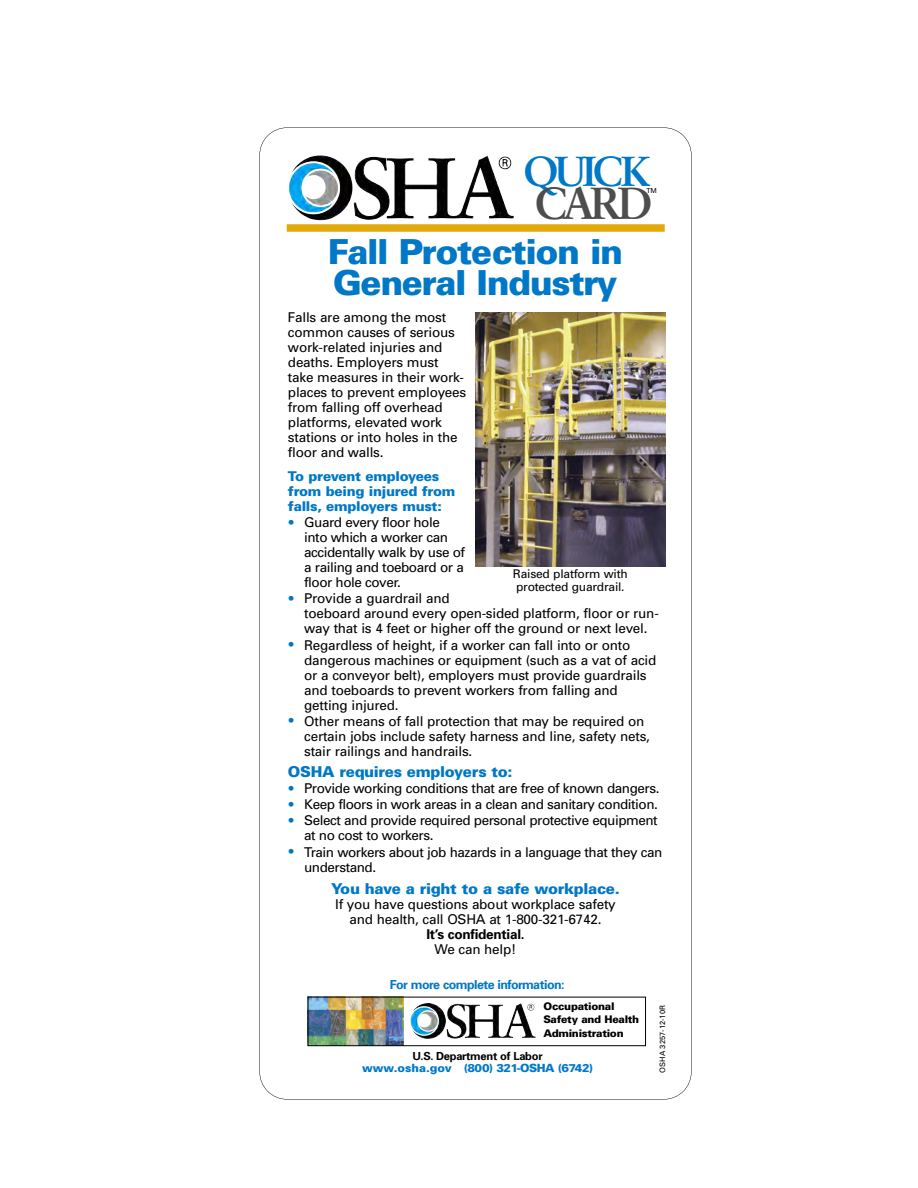
<style>
.page{position:relative;width:918px;height:1188px;background:#fff}
.page>*{position:absolute;margin:0;border:0;box-sizing:border-box;transform-origin:0 0}
.t1{font:700 45px "Sabon";color:#4d4d4d}
.t2{font:700 42px "Sabon";letter-spacing:-.095em;color:#0078c7}
.t3{font:900 34.5px/31.5px "Univers";letter-spacing:-.04em;color:#0078c7}
.t4{font:900 15px "Univers";letter-spacing:-.02em;color:#0078c7}
.t5{font:13.5px/15px "Univers";letter-spacing:-.015em;color:#000}
.t6{font:13.5px/15px "Univers";letter-spacing:-.035em;color:#000}
.t7{font:900 13.5px/15px "Univers";letter-spacing:-.02em;color:#0078c7}
.t8{font:700 13.5px "Univers";letter-spacing:-.015em;color:#000}
.t9{font:700 12.45px "Univers";letter-spacing:-.04em;color:#0078c7}
.t10{font:12px/13.5px "Univers";letter-spacing:-.015em;color:#000}
.t11{font:900 11.4px "Univers";letter-spacing:-.04em;color:#0078c7}
.t12{font:700 11.1px "Univers";letter-spacing:-.02em;color:#000}
.t13{font:900 10.5px/13.5px "Univers";letter-spacing:-.025em;color:#000}
.t14{font:7.5px "Univers";color:#000}
.t15{font:6.75px "Univers";color:#000}
.s1{font-size:19.5px;color:#0078c7}
</style>
<div class="page">
<svg style="left:260px;top:127px;width:432px;height:973px"></svg>
<div style="left:287px;top:224px;width:378px;height:8px;background:#e1a90c"></div>
<img style="left:281px;top:141px;width:244px;height:87px">
<img style="left:476px;top:312px;width:190px;height:255px">
<div style="left:476px;top:568px;width:188px;height:31px;background:#fff"></div>
<img style="left:407px;top:996px;width:134px;height:51px">
<img style="left:310px;top:999px;width:94px;height:45px">
<div style="left:308px;top:997px;width:338px;height:49px;border:1px solid #000"></div>
<h2 class="t2" style="left:524px;top:145px;width:129px">QUICK</h2>
<h1 class="t1" style="left:535px;top:175px;width:119px">CARD</h1>
<p class="t15" style="left:646px;top:187px;width:12px">TM</p>
<h3 class="t3" style="left:328px;top:235px;width:297px">Fall Protection in<br>General Industry</h3>
<p class="t5" style="left:288px;top:310px;width:180px">Falls are among the most common causes of serious work-related injuries and deaths. Employers must take measures in their work&shy;places to prevent employees from falling off overhead platforms, elevated work stations or into holes in the floor and walls.</p>
<p class="t7" style="left:288px;top:469px;width:169px">To prevent employees from being injured from falls, employers must:</p>
<p class="t6" style="left:304px;top:515px;width:162px;text-indent:-16px"><span class="s1">•</span> Guard every floor hole into which a worker can accidentally walk by use of a railing and toeboard or a floor hole cover.</p>
<p class="t5" style="left:304px;top:591px;width:356px;text-indent:-16px"><span class="s1">•</span> Provide a guardrail and<br>toeboard around every open-sided platform, floor or run&shy;way that is 4 feet or higher off the ground or next level.</p>
<p class="t5" style="left:304px;top:637px;width:354px;text-indent:-16px"><span class="s1">•</span> Regardless of height, if a worker can fall into or onto dangerous machines or equipment (such as a vat of acid or a conveyor belt), employers must provide guardrails and toeboards to prevent workers from falling and getting injured.</p>
<p class="t5" style="left:304px;top:713px;width:347px;text-indent:-16px"><span class="s1">•</span> Other means of fall protection that may be required on certain jobs include safety harness and line, safety nets, stair railings and handrails.</p>
<p class="t4" style="left:288px;top:763px;width:226px">OSHA requires employers to:</p>
<p class="t6" style="left:288px;top:781px;width:373px"><span class="s1">•</span> Provide working conditions that are free of known dangers.</p>
<p class="t6" style="left:288px;top:797px;width:371px"><span class="s1">•</span> Keep floors in work areas in a clean and sanitary condition.</p>
<p class="t6" style="left:304px;top:813px;width:355px;text-indent:-16px"><span class="s1">•</span> Select and provide required personal protective equipment at no cost to workers.</p>
<p class="t6" style="left:304px;top:844px;width:360px;text-indent:-16px"><span class="s1">•</span> Train workers about job hazards in a language that they can understand.</p>
<p class="t4" style="left:331px;top:880px;width:290px">You have a right to a safe workplace.</p>
<p class="t5" style="left:335px;top:897px;width:282px;text-align:center">If you have questions about workplace safety and health, call OSHA at 1-800-321-6742.</p>
<p class="t8" style="left:426px;top:926px;width:100px">It’s confidential.</p>
<p class="t5" style="left:435px;top:942px;width:83px">We can help!</p>
<p class="t10" style="left:513px;top:567px;width:116px">Raised platform with protected guardrail.</p>
<p class="t9" style="left:390px;top:976px;width:176px">For more complete information:</p>
<p class="t13" style="left:544px;top:999px;width:97px">Occupational<br>Safety and Health<br>Administration</p>
<p class="t12" style="left:412px;top:1049px;width:132px">U.S. Department of Labor</p>
<p class="t11" style="left:362px;top:1061px;width:232px">www.osha.gov (800) 321-OSHA (6742)</p>
<p class="t14" style="left:658px;top:1073px;width:69px;rotate:-90deg">OSHA 3257-12-10R</p>
</div>
